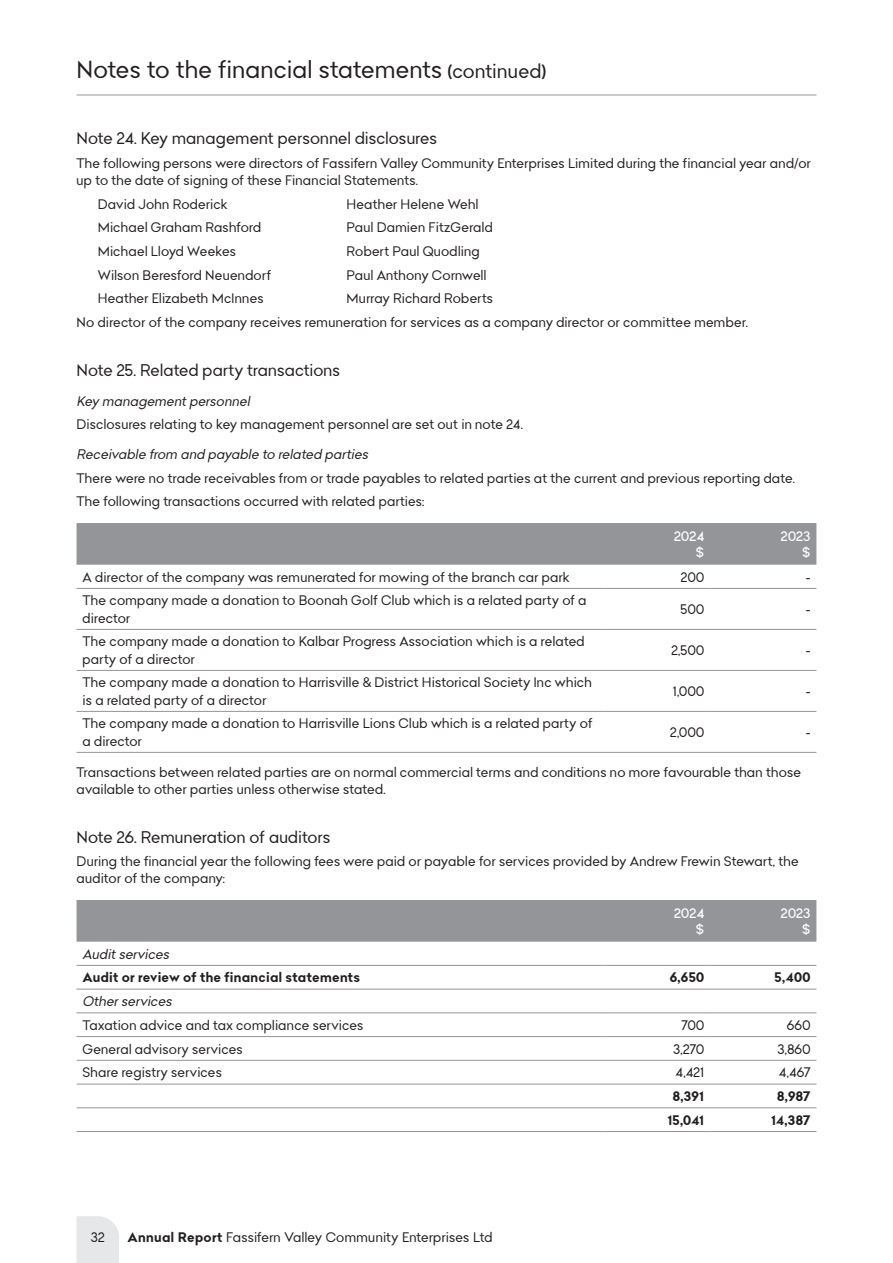
<style>
.page{position:relative;width:893px;height:1263px;background:#fff}
.page>*{position:absolute;margin:0;border:0;box-sizing:border-box;transform-origin:0 0}
.t1{font:24px "Bendigo Sans";letter-spacing:.01em;color:#231f20}
.t2{font:16.5px "Bendigo Sans";letter-spacing:.01em;color:#231f20}
.t3{font:13.5px/17.2px "Bendigo Sans";letter-spacing:.02em;color:#231f20}
.t4{font:italic 13.5px "Bendigo Sans";letter-spacing:.015em;color:#231f20}
.t5{font:700 13.5px "Bendigo Sans";letter-spacing:.02em;color:#231f20}
.t6{font:500 13.5px/16.2px "Bendigo Sans";letter-spacing:.02em;color:#fff;text-align:right}
.s1{font-size:19.5px}
.s2{font-weight:700}
</style>
<div class="page">
<div style="left:77px;top:1216px;width:42px;height:47px;background:#e6e7e9"></div>
<div style="left:77px;top:523px;width:739px;height:42px;background:#939598"></div>
<hr style="left:77px;top:629px;width:527px;height:1px;background:#939598">
<hr style="left:604px;top:629px;width:106px;height:1px;background:#939598">
<hr style="left:710px;top:629px;width:106px;height:1px;background:#939598">
<hr style="left:77px;top:588px;width:527px;height:1px;background:#939598">
<hr style="left:604px;top:588px;width:106px;height:1px;background:#939598">
<hr style="left:710px;top:588px;width:106px;height:1px;background:#939598">
<hr style="left:77px;top:670px;width:527px;height:1px;background:#939598">
<hr style="left:604px;top:670px;width:106px;height:1px;background:#939598">
<hr style="left:710px;top:670px;width:106px;height:1px;background:#939598">
<hr style="left:77px;top:711px;width:527px;height:1px;background:#939598">
<hr style="left:604px;top:711px;width:106px;height:1px;background:#939598">
<hr style="left:710px;top:711px;width:106px;height:1px;background:#939598">
<hr style="left:77px;top:752px;width:527px;height:1px;background:#939598">
<hr style="left:604px;top:752px;width:106px;height:1px;background:#939598">
<hr style="left:710px;top:752px;width:106px;height:1px;background:#939598">
<div style="left:77px;top:900px;width:739px;height:42px;background:#939598"></div>
<hr style="left:77px;top:1012px;width:527px;height:1px;background:#939598">
<hr style="left:604px;top:1012px;width:106px;height:1px;background:#939598">
<hr style="left:710px;top:1012px;width:106px;height:1px;background:#939598">
<hr style="left:77px;top:1036px;width:527px;height:1px;background:#939598">
<hr style="left:604px;top:1036px;width:106px;height:1px;background:#939598">
<hr style="left:710px;top:1036px;width:106px;height:1px;background:#939598">
<hr style="left:77px;top:1060px;width:527px;height:1px;background:#939598">
<hr style="left:604px;top:1060px;width:106px;height:1px;background:#939598">
<hr style="left:710px;top:1060px;width:106px;height:1px;background:#939598">
<hr style="left:77px;top:1107px;width:527px;height:1px;background:#939598">
<hr style="left:604px;top:1107px;width:106px;height:1px;background:#939598">
<hr style="left:710px;top:1107px;width:106px;height:1px;background:#939598">
<hr style="left:77px;top:965px;width:527px;height:1px;background:#939598">
<hr style="left:604px;top:965px;width:106px;height:1px;background:#939598">
<hr style="left:710px;top:965px;width:106px;height:1px;background:#939598">
<hr style="left:77px;top:989px;width:527px;height:1px;background:#939598">
<hr style="left:604px;top:989px;width:106px;height:1px;background:#939598">
<hr style="left:710px;top:989px;width:106px;height:1px;background:#939598">
<hr style="left:77px;top:1083px;width:527px;height:1px;background:#939598">
<hr style="left:604px;top:1083px;width:106px;height:1px;background:#939598">
<hr style="left:710px;top:1083px;width:106px;height:1px;background:#939598">
<hr style="left:77px;top:1131px;width:527px;height:1px;background:#939598">
<hr style="left:604px;top:1131px;width:106px;height:1px;background:#939598">
<hr style="left:710px;top:1131px;width:106px;height:1px;background:#939598">
<hr style="left:77px;top:95px;width:739px;height:1px;background:#939598">
<h1 class="t1" style="left:77px;top:53px;width:471px">Notes to the financial statements <span class="s1">(continued)</span></h1>
<p class="t2" style="left:77px;top:127px;width:362px">Note 24. Key management personnel disclosures</p>
<p class="t3" style="left:77px;top:154px;width:736px">The following persons were directors of Fassifern Valley Community Enterprises Limited during the financial year and/or up to the date of signing of these Financial Statements.</p>
<p class="t3" style="left:98px;top:195px;width:131px">David John Roderick</p>
<p class="t3" style="left:347px;top:195px;width:133px">Heather Helene Wehl</p>
<p class="t3" style="left:98px;top:219px;width:165px">Michael Graham Rashford</p>
<p class="t3" style="left:347px;top:219px;width:148px">Paul Damien FitzGerald</p>
<p class="t3" style="left:98px;top:242px;width:140px">Michael Lloyd Weekes</p>
<p class="t3" style="left:347px;top:242px;width:135px">Robert Paul Quodling</p>
<p class="t3" style="left:98px;top:266px;width:175px">Wilson Beresford Neuendorf</p>
<p class="t3" style="left:347px;top:266px;width:141px">Paul Anthony Cornwell</p>
<p class="t3" style="left:98px;top:289px;width:167px">Heather Elizabeth McInnes</p>
<p class="t3" style="left:77px;top:286px;width:673px;line-height:23.7px;text-indent:270px">Murray Richard Roberts<br>No director of the company receives remuneration for services as a company director or committee member.</p>
<p class="t2" style="left:77px;top:359px;width:265px">Note 25. Related party transactions</p>
<p class="t4" style="left:77px;top:392px;width:174px">Key management personnel</p>
<p class="t3" style="left:77px;top:415px;width:448px">Disclosures relating to key management personnel are set out in note 24.</p>
<p class="t4" style="left:77px;top:445px;width:293px">Receivable from and payable to related parties</p>
<p class="t3" style="left:77px;top:466px;width:720px;line-height:23.7px">There were no trade receivables from or trade payables to related parties at the current and previous reporting date.<br>The following transactions occurred with related parties:</p>
<p class="t6" style="left:674px;top:528px;width:32px">2024 $</p>
<p class="t6" style="left:781px;top:528px;width:31px">2023 $</p>
<p class="t3" style="left:83px;top:568px;width:489px">A director of the company was remunerated for mowing of the branch car park</p>
<p class="t3" style="left:681px;top:568px;width:25px">200</p>
<p class="t3" style="left:806px;top:568px;width:6px">-</p>
<p class="t3" style="left:83px;top:592px;width:506px">The company made a donation to Boonah Golf Club which is a related party of a director</p>
<p class="t3" style="left:681px;top:600px;width:25px">500</p>
<p class="t3" style="left:806px;top:600px;width:6px">-</p>
<p class="t3" style="left:83px;top:633px;width:503px">The company made a donation to Kalbar Progress Association which is a related party of a director</p>
<p class="t3" style="left:671px;top:641px;width:34px">2,500</p>
<p class="t3" style="left:806px;top:641px;width:6px">-</p>
<p class="t3" style="left:83px;top:674px;width:511px">The company made a donation to Harrisville &amp; District Historical Society Inc which is a related party of a director</p>
<p class="t3" style="left:673px;top:682px;width:33px">1,000</p>
<p class="t3" style="left:806px;top:682px;width:6px">-</p>
<p class="t3" style="left:83px;top:715px;width:511px">The company made a donation to Harrisville Lions Club which is a related party of a director</p>
<p class="t3" style="left:670px;top:723px;width:35px">2,000</p>
<p class="t3" style="left:806px;top:723px;width:6px">-</p>
<p class="t3" style="left:77px;top:763px;width:726px">Transactions between related parties are on normal commercial terms and conditions no more favourable than those available to other parties unless otherwise stated.</p>
<p class="t2" style="left:77px;top:826px;width:255px">Note 26. Remuneration of auditors</p>
<p class="t3" style="left:77px;top:852px;width:724px">During the financial year the following fees were paid or payable for services provided by Andrew Frewin Stewart, the auditor of the company:</p>
<p class="t6" style="left:674px;top:904px;width:32px">2024 $</p>
<p class="t6" style="left:781px;top:904px;width:31px">2023 $</p>
<p class="t4" style="left:83px;top:945px;width:88px">Audit services</p>
<p class="t5" style="left:83px;top:969px;width:279px">Audit or review of the financial statements</p>
<p class="t5" style="left:670px;top:969px;width:36px">6,650</p>
<p class="t5" style="left:775px;top:969px;width:37px">5,400</p>
<p class="t4" style="left:83px;top:992px;width:91px">Other services</p>
<p class="t3" style="left:83px;top:1016px;width:282px">Taxation advice and tax compliance services</p>
<p class="t3" style="left:681px;top:1016px;width:24px">700</p>
<p class="t3" style="left:787px;top:1016px;width:25px">660</p>
<p class="t3" style="left:83px;top:1040px;width:162px">General advisory services</p>
<p class="t3" style="left:673px;top:1040px;width:33px">3,270</p>
<p class="t3" style="left:777px;top:1040px;width:34px">3,860</p>
<p class="t3" style="left:83px;top:1063px;width:141px">Share registry services</p>
<p class="t3" style="left:676px;top:1063px;width:30px">4,421</p>
<p class="t3" style="left:779px;top:1063px;width:33px">4,467</p>
<p class="t5" style="left:673px;top:1088px;width:33px">8,391</p>
<p class="t5" style="left:777px;top:1088px;width:35px">8,987</p>
<p class="t5" style="left:667px;top:1111px;width:38px">15,041</p>
<p class="t5" style="left:771px;top:1111px;width:41px">14,387</p>
<p class="t3" style="left:91px;top:1228px;width:15px">32</p>
<p class="t3" style="left:128px;top:1228px;width:366px"><span class="s2">Annual Report</span> Fassifern Valley Community Enterprises Ltd</p>
</div>
